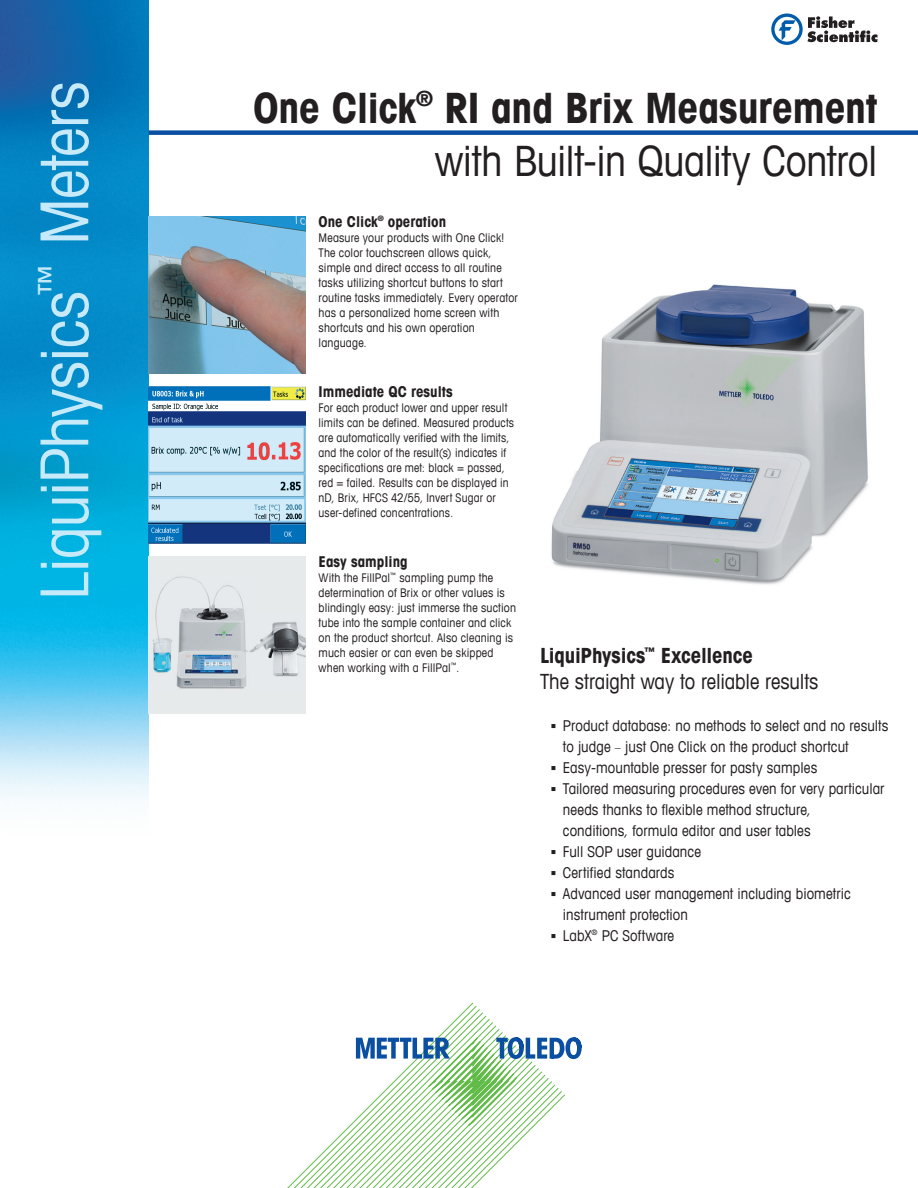
<style>
.page{position:relative;width:918px;height:1188px;background:#fff}
.page>*{position:absolute;margin:0;border:0;box-sizing:border-box;transform-origin:0 0}
.t1{font:condensed 66px "Avant Garde Com";letter-spacing:-.015em;color:#c6eafa}
.t2{font:700 condensed 42px/52.5px "Avant Garde Com";letter-spacing:-.01em;color:#231f20;text-align:right}
.t3{font:condensed 21px/25.5px "Avant Garde Com";letter-spacing:-.005em;color:#231f20}
.t4{font:condensed 15px/21px "Avant Garde Com";letter-spacing:.005em;color:#231f20}
.t5{font:700 condensed 15px "Avant Garde Com";color:#231f20}
.t6{font:condensed 12px/15px "Avant Garde Com";letter-spacing:.015em;color:#231f20}
.s1{font-weight:400}
.s2{font-weight:700}
.s3{font-size:12px}
</style>
<div class="page">
<svg style="left:287px;top:1002px;width:247px;height:186px"></svg>
<svg style="left:356px;top:1037px;width:226px;height:89px"></svg>
<img style="left:0;top:0;width:148px;height:802px">
<div style="left:149px;top:130px;width:769px;height:5px;background:#0a4fa2"></div>
<svg style="left:771px;top:13px;width:107px;height:32px"></svg>
<div style="left:148px;top:556px;width:158px;height:157px;background:#e7eaeb"></div>
<img style="left:152px;top:576px;width:154px;height:113px">
<img style="left:148px;top:216px;width:158px;height:157px">
<img style="left:148px;top:386px;width:158px;height:157px">
<img style="left:551px;top:284px;width:317px;height:301px">
<h1 class="t1" style="left:24px;top:600px;width:521px;rotate:-90deg">LiquiPhysics<sup>™</sup> Meters</h1>
<h2 class="t2" style="left:253px;top:81px;width:626px">One Click<sup>®</sup> RI and Brix Measurement <span class="s1">with Built-in Quality Control</span></h2>
<p class="t5" style="left:319px;top:212px;width:129px">One Click<sup>®</sup> operation</p>
<p class="t6" style="left:319px;top:230px;width:201px">Measure your products with One Click!<br>The color touchscreen allows quick, simple and direct access to all routine tasks utilizing shortcut buttons to start routine tasks immediately. Every operator has a personalized home screen with shortcuts and his own operation language.</p>
<p class="t5" style="left:319px;top:382px;width:136px">Immediate QC results</p>
<p class="t6" style="left:319px;top:400px;width:197px">For each product lower and upper result limits can be defined. Measured products are automatically verified with the limits, and the color of the result(s) indicates if specifications are met: black = passed, red = failed. Results can be displayed in nD, Brix, HFCS 42/55, Invert Sugar or user-defined concentrations.</p>
<p class="t5" style="left:319px;top:552px;width:91px">Easy sampling</p>
<p class="t6" style="left:319px;top:570px;width:199px">With the FillPal<sup>™</sup> sampling pump the determination of Brix or other values is blindingly easy: just immerse the suction tube into the sample container and click on the product shortcut. Also cleaning is much easier or can even be skipped when working with a FillPal<sup>™</sup>.</p>
<h3 class="t3" style="left:540px;top:642px;width:280px"><span class="s2">LiquiPhysics</span><sup>™</sup> <span class="s2">Excellence<br></span>The straight way to reliable results</h3>
<p class="t4" style="left:563px;top:714px;width:327px;text-indent:-12px">▪ Product database: no methods to select and no results to judge <span class="s3">–</span> just One Click on the product shortcut</p>
<p class="t4" style="left:551px;top:756px;width:268px">▪ Easy-mountable presser for pasty samples</p>
<p class="t4" style="left:563px;top:777px;width:323px;text-indent:-12px">▪ Tailored measuring procedures even for very parti cular needs thanks to flexible method structure,<br>conditions, formula editor and user tables</p>
<p class="t4" style="left:551px;top:840px;width:152px">▪ Full SOP user guidance</p>
<p class="t4" style="left:551px;top:861px;width:125px">▪ Certified standards</p>
<p class="t4" style="left:563px;top:882px;width:289px;text-indent:-12px">▪ Advanced user management including biometric instrument protection</p>
<p class="t4" style="left:551px;top:924px;width:125px">▪ LabX<sup>®</sup> PC Software</p>
</div>
